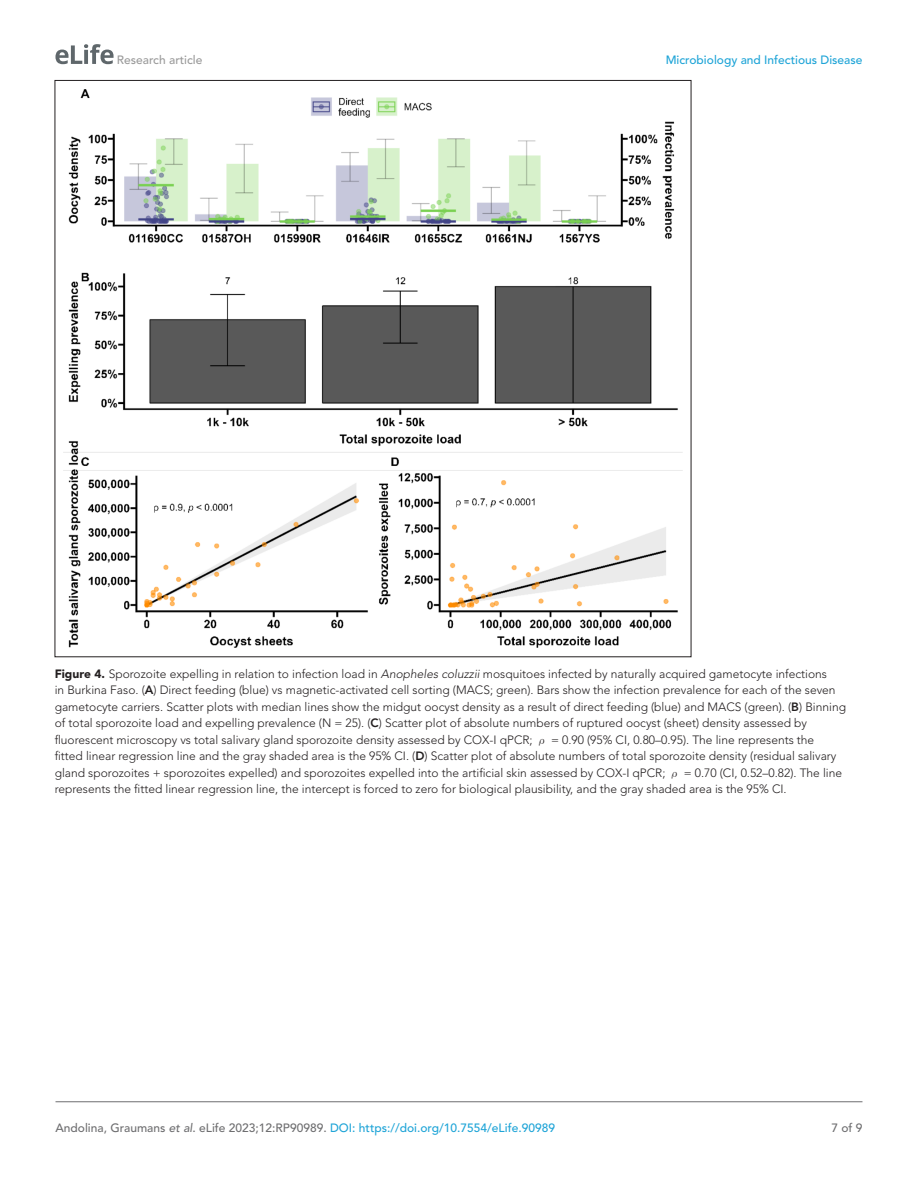
<style>
.page{position:relative;width:918px;height:1188px;background:#fff}
.page>*{position:absolute;margin:0;border:0;box-sizing:border-box;transform-origin:0 0}
.t1{font:300 12px/16.5px "Avenir LT Std";color:#231f20}
.t2{font:500 12px "Avenir LT Std";color:#6e6e70}
.t3{font:500 12px "Avenir LT Std";color:#1ea4d7}
.t4{font:500 12px "Avenir LT Std";color:#9a9a9a}
.s1{font-weight:900}
.s2{font-style:italic}
.s3{font-weight:800}
.s4{font-family:"MS Mincho";font-weight:400}
.s5{color:#1ea4d7}
</style>
<div class="page">
<svg style="left:55px;top:44px;width:59px;height:20px"></svg>
<hr style="left:56px;top:1101px;width:806px;height:1px;background:#6e6e70">
<img style="left:64px;top:89px;width:618px;height:559px">
<p class="t4" style="left:117px;top:53px;width:87px">Research article</p>
<p class="t3" style="left:666px;top:53px;width:198px">Microbiology and Infectious Disease</p>
<p class="t1" style="left:55px;top:666px;width:793px"><span class="s1">Figure 4.</span> Sporozoite expelling in relation to infection load in <span class="s2">Anopheles coluzzii</span> mosquitoes infected by naturally acquired gametocyte infections<br>in Burkina Faso. (<span class="s3">A</span>) Direct feeding (blue) vs magnetic-activated cell sorting (MACS; green). Bars show the infection prevalence for each of the seven gametocyte carriers. Scatter plots with median lines show the midgut oocyst density as a result of direct feeding (blue) and MACS (green). (<span class="s3">B</span>) Binning of total sporozoite load and expelling prevalence (N = 25). (<span class="s3">C</span>) Scatter plot of absolute numbers of ruptured oocyst (sheet) density assessed by fluorescent microscopy vs total salivary gland sporozoite density assessed by COX-I qPCR; <span class="s4">ρ</span> = 0.90 (95% CI, 0.80–0.95). The line represents the<br>fitted linear regression line and the gray shaded area is the 95% CI. (<span class="s3">D</span>) Scatter plot of absolute numbers of total sporozoite density (residual salivary gland sporozoites + sporozoites expelled) and sporozoites expelled into the artificial skin assessed by COX-I qPCR; <span class="s4">ρ</span> = 0.70 (CI, 0.52–0.82). The line represents the fitted linear regression line, the intercept is forced to zero for biological plausibility, and the gray shaded area is the 95% CI.</p>
<p class="t2" style="left:56px;top:1121px;width:501px">Andolina, Graumans <span class="s2">et al</span>. eLife 2023;12:RP90989. <span class="s5">DOI: https://doi.org/10.7554/eLife.90989</span></p>
<p class="t2" style="left:831px;top:1121px;width:33px">7 of 9</p>
</div>
